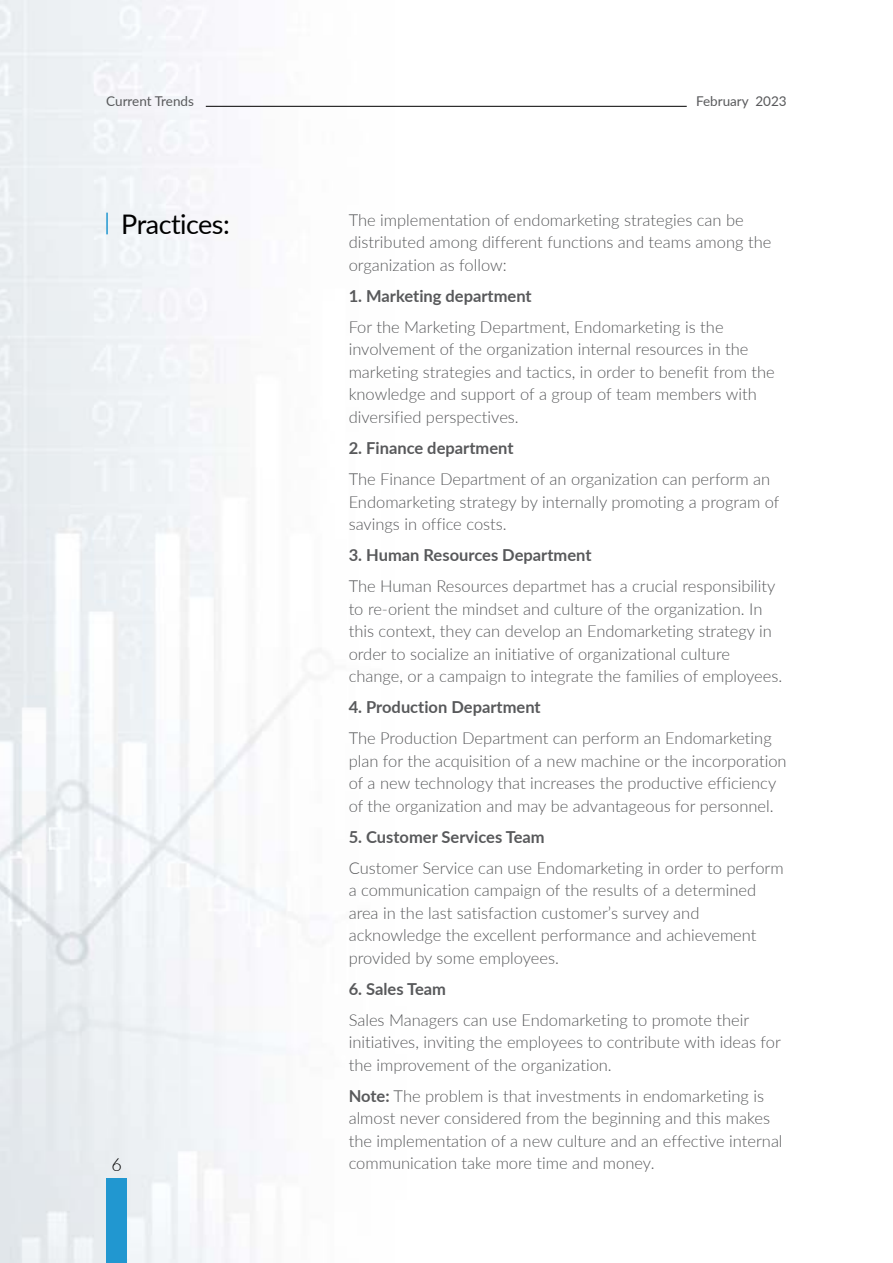
<style>
.page{position:relative;width:893px;height:1263px;background:#fff}
.page>*{position:absolute;margin:0;border:0;box-sizing:border-box;transform-origin:0 0}
.t1{font:27px "Lato";letter-spacing:-.02em;color:#000}
.t2{font:300 18px "Lato";color:#000}
.t3{font:300 16.5px/22.5px "Lato";color:#58595b}
.t4{font:700 16.5px "Lato";color:#58595b}
.t5{font:13.5px "Lato";color:#58595b}
.s1{font-weight:700}
</style>
<div class="page">
<hr style="left:206px;top:106px;width:481px;height:1px;background:#000">
<div style="left:106px;top:1178px;width:21px;height:85px;background:#2197d0"></div>
<hr style="left:106px;top:213px;width:2px;height:21px;background:#2197d0">
<p class="t5" style="left:106px;top:92px;width:89px">Current Trends</p>
<p class="t5" style="left:696px;top:92px;width:92px">February 2023</p>
<h1 class="t1" style="left:121px;top:205px;width:110px">Practices:</h1>
<p class="t3" style="left:349px;top:208px;width:424px">The implementation of endomarketing strategies can be distributed among different functions and teams among the organization as follow:</p>
<p class="t4" style="left:349px;top:284px;width:185px">1. Marketing department</p>
<p class="t3" style="left:349px;top:315px;width:428px">For the Marketing Department, Endomarketing is the involvement of the organization internal resources in the marketing strategies and tactics, in order to benefit from the knowledge and support of a group of team members with diversified perspectives.</p>
<p class="t4" style="left:349px;top:436px;width:166px">2. Finance department</p>
<p class="t3" style="left:349px;top:467px;width:432px">The Finance Department of an organization can perform an<br>Endomarketing strategy by internally promoting a program of savings in office costs.</p>
<p class="t4" style="left:349px;top:543px;width:244px">3. Human Resources Department</p>
<p class="t3" style="left:349px;top:574px;width:435px">The Human Resources departmet has a crucial responsibility to re-orient the mindset and culture of the organization. In this context, they can develop an Endomarketing strategy in order to socialize an initiative of organizational culture change, or a campaign to integrate the families of employees.</p>
<p class="t4" style="left:349px;top:695px;width:193px">4. Production Department</p>
<p class="t3" style="left:349px;top:726px;width:439px">The Production Department can perform an Endomarketing plan for the acquisition of a new machine or the incorporation of a new technology that increases the productive efficiency of the organization and may be advantageous for personnel.</p>
<p class="t4" style="left:349px;top:824px;width:198px">5. Customer Services Team</p>
<p class="t3" style="left:349px;top:856px;width:436px">Customer Service can use Endomarketing in order to perform a communication campaign of the results of a determined area in the last satisfaction customer’s survey and acknowledge the excellent performance and achievement provided by some employees.</p>
<p class="t4" style="left:349px;top:976px;width:99px">6. Sales Team</p>
<p class="t3" style="left:349px;top:1008px;width:434px">Sales Managers can use Endomarketing to promote their initiatives, inviting the employees to contribute with ideas for the improvement of the organization.</p>
<p class="t3" style="left:349px;top:1084px;width:435px"><span class="s1">Note:</span> The problem is that investments in endomarketing is almost never considered from the beginning and this makes the implementation of a new culture and an effective internal communication take more time and money.</p>
<p class="t2" style="left:112px;top:1152px;width:12px">6</p>
</div>
